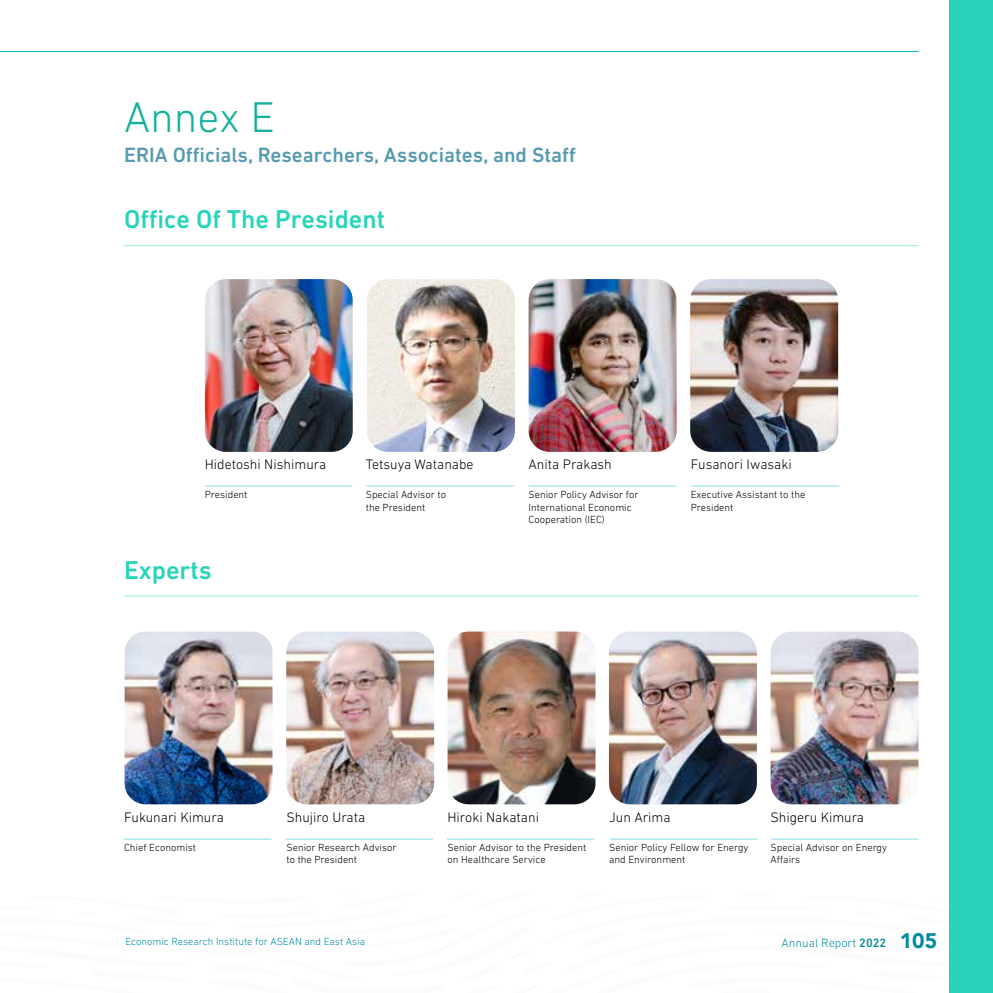
<style>
.page{position:relative;width:993px;height:993px;background:#fff}
.page>*{position:absolute;margin:0;border:0;box-sizing:border-box;transform-origin:0 0}
.t1{font:300 43.75px "DIN Next LT Pro";color:#17b19e}
.t2{font:500 26.25px "DIN Next LT Pro";color:#27d4ba}
.t3{font:500 21px "DIN Next LT Pro";color:#559ab0}
.t4{font:300 14px "DIN Next LT Pro";color:#000}
.t5{font:300 12.25px "DIN Next LT Pro";color:#028c9e}
.t6{font:300 10.5px/12.6px "DIN Next LT Pro";color:#000}
.t7{font:300 10.5px "DIN Next LT Pro";color:#028c9e}
.s1{font-weight:500}
.s2{font-family:"Avenir";font-weight:900;font-size:21px}
</style>
<div class="page">
<div style="left:949px;top:0;width:43px;height:992px;background:#27d4ba"></div>
<hr style="left:124px;top:245px;width:794px;height:1px;background:#27d4ba">
<hr style="left:124px;top:595px;width:794px;height:1px;background:#27d4ba">
<img style="left:367px;top:279px;width:147px;height:172px">
<img style="left:205px;top:279px;width:147px;height:172px">
<img style="left:690px;top:279px;width:147px;height:172px">
<img style="left:528px;top:279px;width:148px;height:172px">
<img style="left:124px;top:631px;width:148px;height:173px">
<img style="left:286px;top:631px;width:148px;height:173px">
<img style="left:770px;top:631px;width:148px;height:173px">
<img style="left:609px;top:631px;width:147px;height:173px">
<img style="left:447px;top:631px;width:148px;height:173px">
<hr style="left:0;top:51px;width:918px;height:1px;background:#00bccc">
<hr style="left:205px;top:485px;width:147px;height:1px;background:#00bccc">
<hr style="left:124px;top:838px;width:147px;height:1px;background:#00bccc">
<hr style="left:286px;top:838px;width:147px;height:1px;background:#00bccc">
<hr style="left:446px;top:838px;width:148px;height:1px;background:#00bccc">
<hr style="left:609px;top:838px;width:147px;height:1px;background:#00bccc">
<hr style="left:771px;top:838px;width:147px;height:1px;background:#00bccc">
<hr style="left:366px;top:485px;width:147px;height:1px;background:#00bccc">
<hr style="left:528px;top:485px;width:147px;height:1px;background:#00bccc">
<hr style="left:691px;top:485px;width:147px;height:1px;background:#00bccc">
<h1 class="t1" style="left:124px;top:92px;width:152px">Annex E</h1>
<h3 class="t3" style="left:124px;top:142px;width:453px">ERIA Officials, Researchers, Associates, and Staff</h3>
<h2 class="t2" style="left:124px;top:204px;width:262px">Office Of The President</h2>
<h3 class="t4" style="left:205px;top:456px;width:123px">Hidetoshi Nishimura</h3>
<h3 class="t4" style="left:365px;top:456px;width:109px">Tetsuya Watanabe</h3>
<h3 class="t4" style="left:528px;top:456px;width:85px">Anita Prakash</h3>
<h3 class="t4" style="left:690px;top:456px;width:102px">Fusanori Iwasaki</h3>
<p class="t6" style="left:205px;top:487px;width:44px">President</p>
<h2 class="t2" style="left:124px;top:554px;width:89px">Experts</h2>
<p class="t6" style="left:365px;top:487px;width:82px">Special Advisor to the President</p>
<p class="t6" style="left:528px;top:487px;width:111px">Senior Policy Advisor for<br>International Economic<br>Cooperation (IEC)</p>
<p class="t6" style="left:690px;top:487px;width:116px">Executive Assistant to the<br>President</p>
<h3 class="t4" style="left:124px;top:809px;width:101px">Fukunari Kimura</h3>
<h3 class="t4" style="left:286px;top:809px;width:80px">Shujiro Urata</h3>
<h3 class="t4" style="left:447px;top:809px;width:93px">Hiroki Nakatani</h3>
<h3 class="t4" style="left:609px;top:809px;width:63px">Jun Arima</h3>
<h3 class="t4" style="left:770px;top:809px;width:95px">Shigeru Kimura</h3>
<p class="t6" style="left:124px;top:840px;width:73px">Chief Economist</p>
<p class="t6" style="left:286px;top:840px;width:112px">Senior Research Advisor to the President</p>
<p class="t6" style="left:447px;top:840px;width:140px">Senior Advisor to the President on Healthcare Service</p>
<p class="t6" style="left:609px;top:840px;width:141px">Senior Policy Fellow for Energy and Environment</p>
<p class="t6" style="left:770px;top:840px;width:118px">Special Advisor on Energy<br>Affairs</p>
<p class="t7" style="left:125px;top:934px;width:241px">Economic Research Institute for ASEAN and East Asia</p>
<p class="t5" style="left:781px;top:935px;width:157px">Annual Report <span class="s1">2022</span> <span class="s2">105</span></p>
</div>
